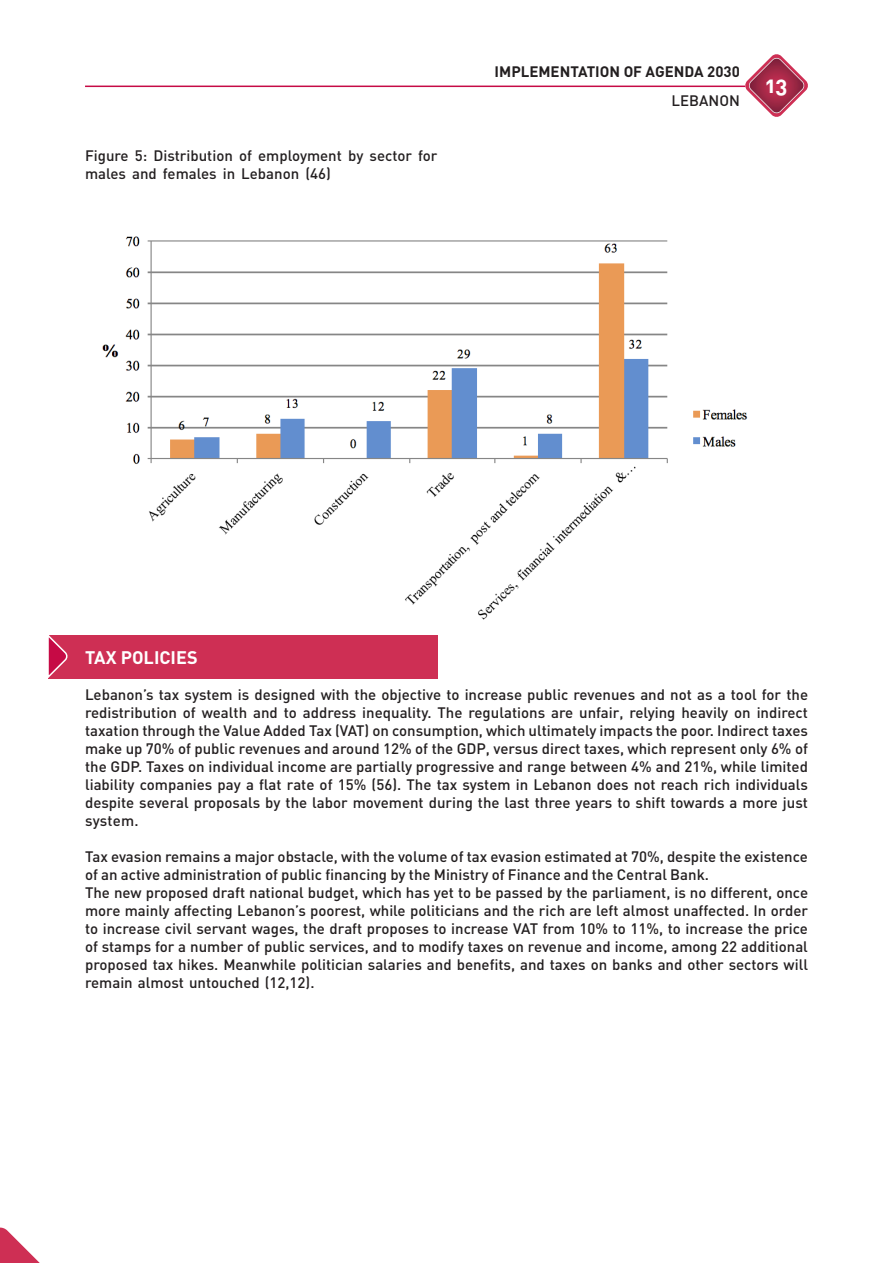
<style>
.page{position:relative;width:893px;height:1263px;background:#fff}
.page>*{position:absolute;margin:0;border:0;box-sizing:border-box;transform-origin:0 0}
.t1{font:22.5px "DIN Bold Alternate";color:#fff}
.TITLES{font:700 18px "DIN";color:#fff}
.BODY_TEXT{font:500 15px/18px "DIN";color:#231f20}
.t2{font:700 15px "DIN";color:#231f20}
</style>
<div class="page">
<hr style="left:85px;top:86px;width:660px;height:1px;background:#c60a45">
<svg style="left:745px;top:54px;width:63px;height:63px"></svg>
<svg style="left:0;top:1227px;width:40px;height:36px"></svg>
<div style="left:48px;top:635px;width:389px;height:44px;background:#ce2f54"></div>
<svg style="left:48px;top:635px;width:20px;height:43px"></svg>
<img style="left:102px;top:236px;width:646px;height:384px">
<p class="BODY_TEXT" style="left:85px;top:146px;width:354px">Figure 5: Distribution of employment by sector for males and females in Lebanon (46)</p>
<p class="t2" style="left:495px;top:62px;width:247px">IMPLEMENTATION OF AGENDA 2030</p>
<p class="BODY_TEXT" style="left:672px;top:91px;width:70px">LEBANON</p>
<h1 class="t1" style="left:766px;top:70px;width:23px">13</h1>
<p class="TITLES" style="left:85px;top:646px;width:114px">TAX POLICIES</p>
<p class="BODY_TEXT" style="left:85px;top:685px;width:724px;text-align:justify">Lebanon’s tax system is designed with the objective to increase public revenues and not as a tool for the redistribution of wealth and to address inequality. The regulations are unfair, relying heavily on indirect taxation through the Value Added Tax (VAT) on consumption, which ultimately impacts the poor. Indirect taxes make up 70% of public revenues and around 12% of the GDP, versus direct taxes, which represent only 6% of the GDP. Taxes on individual income are partially progressive and range between 4% and 21%, while limited liability companies pay a flat rate of 15% (56). The tax system in Lebanon does not reach rich individuals despite several proposals by the labor movement during the last three years to shift towards a more just system.</p>
<p class="BODY_TEXT" style="left:85px;top:847px;width:724px">Tax evasion remains a major obstacle, with the volume of tax evasion estimated at 70%, despite the existence of an active administration of public financing by the Ministry of Finance and the Central Bank.</p>
<p class="BODY_TEXT" style="left:85px;top:883px;width:724px;text-align:justify">The new proposed draft national budget, which has yet to be passed by the parliament, is no different, once more mainly affecting Lebanon’s poorest, while politicians and the rich are left almost unaffected. In order to increase civil servant wages, the draft proposes to increase VAT from 10% to 11%, to increase the price of stamps for a number of public services, and to modify taxes on revenue and income, among 22 additional proposed tax hikes. Meanwhile politician salaries and benefits, and taxes on banks and other sectors will remain almost untouched (12,12).</p>
</div>
